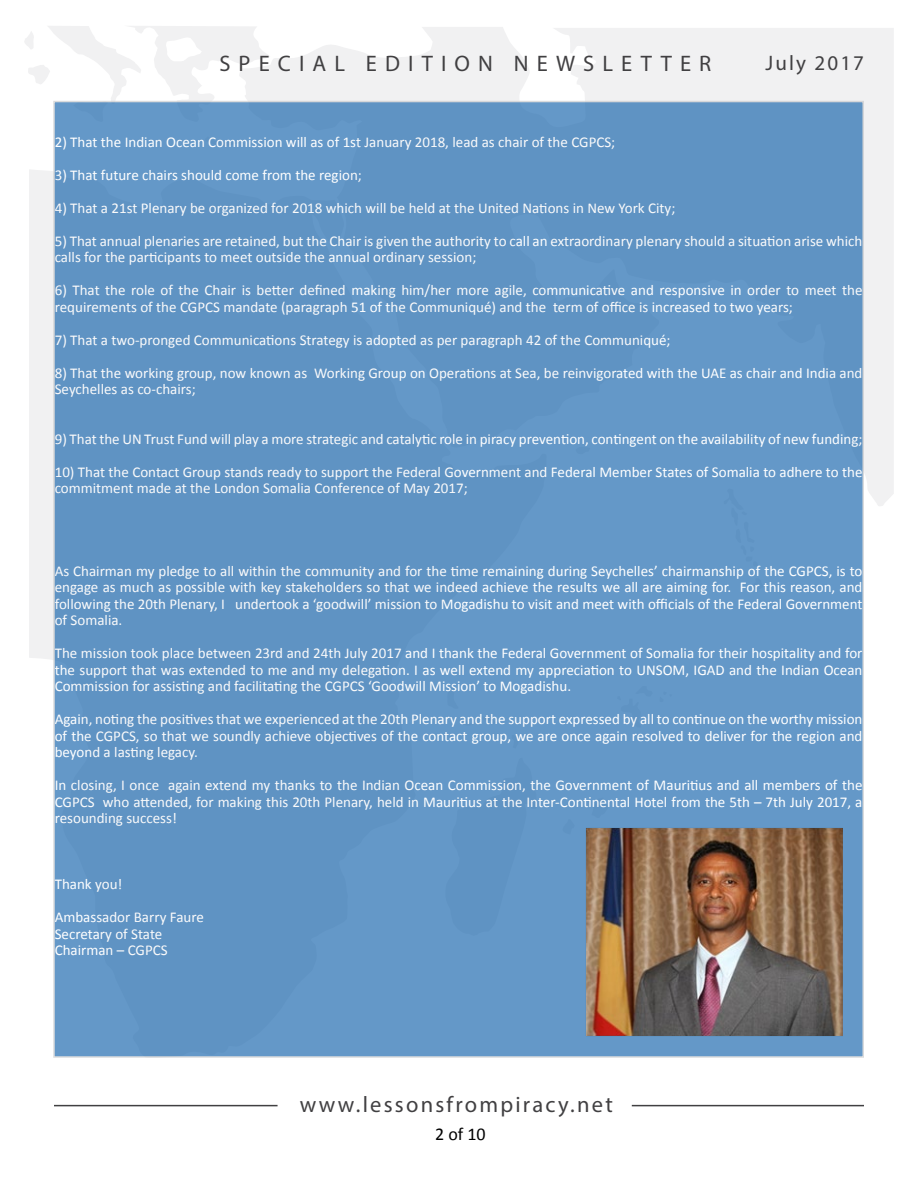
<style>
.page{position:relative;width:918px;height:1188px;background:#fff}
.page>*{position:absolute;margin:0;border:0;box-sizing:border-box;transform-origin:0 0}
.t1{font:22.5px "Myriad Pro";letter-spacing:.1em;color:#414042}
.t2{font:22.5px "Myriad Pro";letter-spacing:.36em;color:#414042}
.t3{font:21px "Myriad Pro";letter-spacing:.1em;color:#414042}
.t4{font:18px "Calibri";color:#000}
.t5{font:15px/16.5px "Calibri";color:#fff}
</style>
<div class="page">
<svg style="left:270px;top:27px;width:624px;height:479px;fill:#f1f1f2"></svg>
<svg style="left:24px;top:26px;width:246px;height:75px"></svg>
<div style="left:29px;top:170px;width:24px;height:490px;background:#f1f1f2"></div>
<hr style="left:632px;top:1105px;width:232px;height:1px;background:#414042">
<hr style="left:54px;top:1105px;width:224px;height:1px;background:#414042">
<div style="left:54px;top:102px;width:809px;height:955px;background:#5f93c3"></div>
<img style="left:586px;top:828px;width:257px;height:208px">
<h1 class="t2" style="left:219px;top:49px;width:493px">SPECIAL EDITION NEWSLETTER</h1>
<h2 class="t3" style="left:765px;top:50px;width:100px">July 2017</h2>
<p class="t5" style="left:55px;top:133px;width:562px">2) That the Indian Ocean Commission will as of 1st January 2018, lead as chair of the CGPCS;</p>
<p class="t5" style="left:55px;top:166px;width:309px">3) That future chairs should come from the region;</p>
<p class="t5" style="left:55px;top:199px;width:622px">4) That a 21st Plenary be organized for 2018 which will be held at the United Nations in New York City;</p>
<p class="t5" style="left:55px;top:232px;width:809px">5) That annual plenaries are retained, but the Chair is given the authority to call an extraordinary plenary should a situation arise which calls for the participants to meet outside the annual ordinary session;</p>
<p class="t5" style="left:55px;top:282px;width:809px">6) That the role of the Chair is better defined making him/her more agile, communicative and responsive in order to meet the requirements of the CGPCS mandate (paragraph 51 of the Communiqué) and the term of office is increased to two years;</p>
<p class="t5" style="left:55px;top:331px;width:617px">7) That a two-pronged Communications Strategy is adopted as per paragraph 42 of the Communiqué;</p>
<p class="t5" style="left:55px;top:364px;width:809px">8) That the working group, now known as Working Group on Operations at Sea, be reinvigorated with the UAE as chair and India and<br>Seychelles as co-chairs;</p>
<p class="t5" style="left:55px;top:430px;width:809px">9) That the UN Trust Fund will play a more strategic and catalytic role in piracy prevention, contingent on the availability of new funding;</p>
<p class="t5" style="left:55px;top:463px;width:809px">10) That the Contact Group stands ready to support the Federal Government and Federal Member States of Somalia to adhere to the commitment made at the London Somalia Conference of May 2017;</p>
<p class="t5" style="left:55px;top:562px;width:809px;text-align:justify">As Chairman my pledge to all within the community and for the time remaining during Seychelles’ chairmanship of the CGPCS, is to engage as much as possible with key stakeholders so that we indeed achieve the results we all are aiming for. For this reason, and following the 20th Plenary, I undertook a ‘goodwill’ mission to Mogadishu to visit and meet with officials of the Federal Government of Somalia.</p>
<p class="t5" style="left:55px;top:645px;width:809px;text-align:justify">The mission took place between 23rd and 24th July 2017 and I thank the Federal Government of Somalia for their hospitality and for the support that was extended to me and my delegation. I as well extend my appreciation to UNSOM, IGAD and the Indian Ocean Commission for assisting and facilitating the CGPCS ‘Goodwill Mission’ to Mogadishu.</p>
<p class="t5" style="left:55px;top:711px;width:809px;text-align:justify">Again, noting the positives that we experienced at the 20th Plenary and the support expressed by all to continue on the worthy mission of the CGPCS, so that we soundly achieve objectives of the contact group, we are once again resolved to deliver for the region and beyond a lasting legacy.</p>
<p class="t5" style="left:55px;top:777px;width:809px;text-align:justify">In closing, I once again extend my thanks to the Indian Ocean Commission, the Government of Mauritius and all members of the CGPCS who attended, for making this 20th Plenary, held in Mauritius at the Inter-Continental Hotel from the 5th – 7th July 2017, a resounding success!</p>
<p class="t5" style="left:55px;top:876px;width:69px">Thank you!</p>
<p class="t5" style="left:55px;top:909px;width:151px">Ambassador Barry Faure<br>Secretary of State<br>Chairman – CGPCS</p>
<h1 class="t1" style="left:300px;top:1091px;width:315px">www.lessonsfrompiracy.net</h1>
<p class="t4" style="left:435px;top:1123px;width:52px">2 of 10</p>
</div>
